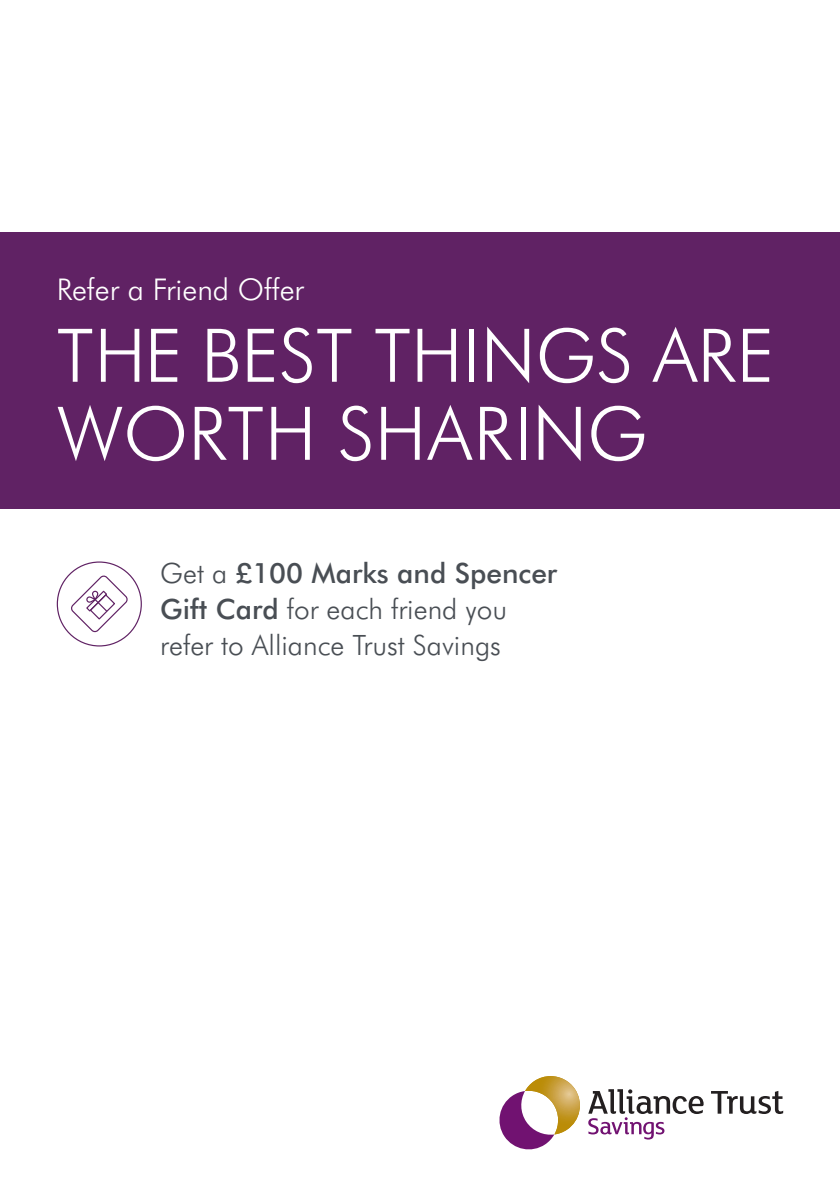
<style>
.page{position:relative;width:840px;height:1191px;background:#fff}
.page>*{position:absolute;margin:0;border:0;box-sizing:border-box;transform-origin:0 0}
.t1{font:300 74px/78px "Futura BT";color:#fff}
.t2{font:300 30px "Futura BT";color:#fff}
.t3{font:300 28px/36px "Futura BT";color:#494e54}
.s1{font-weight:500}
</style>
<div class="page">
<div style="left:0;top:232px;width:839px;height:277px;background:#602264"></div>
<svg style="left:711px;top:1091px;width:71px;height:23px"></svg>
<svg style="left:499px;top:1076px;width:204px;height:73px"></svg>
<svg style="left:69px;top:574px;width:58px;height:59px"></svg>
<p class="t2" style="left:57px;top:270px;width:249px">Refer a Friend Offer</p>
<h1 class="t1" style="left:57px;top:315px;width:718px">THE BEST THINGS ARE<br>WORTH SHARING</h1>
<p class="t3" style="left:160px;top:555px;width:398px">Get a <span class="s1">£100 Marks and Spencer<br>Gift Card</span> for each friend you refer to Alliance Trust Savings</p>
</div>
